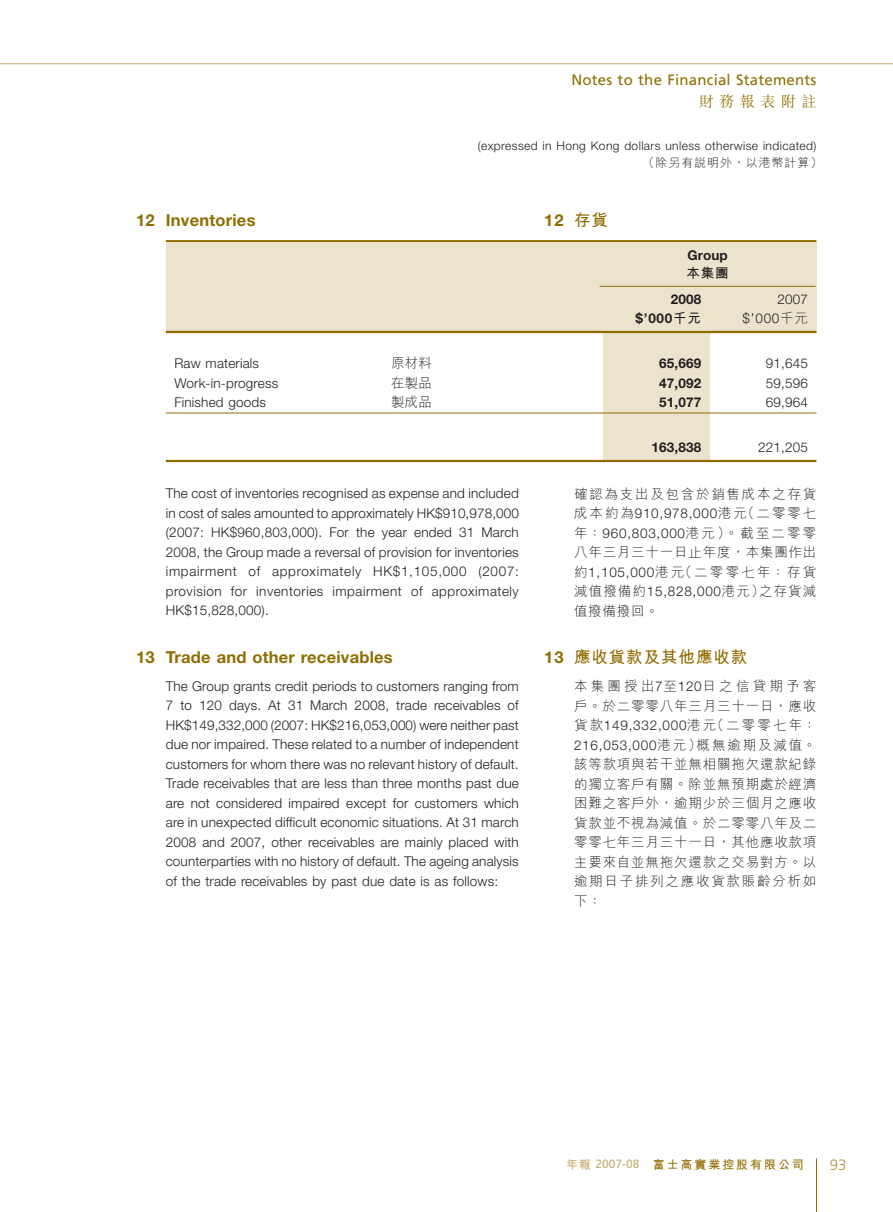
<style>
.page{position:relative;width:893px;height:1212px;background:#fff}
.page>*{position:absolute;margin:0;border:0;box-sizing:border-box;transform-origin:0 0}
.t1{font:700 16.5px "Helvetica Neue LT Std";letter-spacing:.015em;color:#906d00}
.t2{font:700 16.5px "M Hei HK";letter-spacing:.055em;color:#906d00}
.t3{font:15px/22.5px "Frutiger LT Std";letter-spacing:.015em;color:#906d00;text-align:right}
.t4{font:300 15px "Frutiger LT Std";color:#b19146}
.t5{font:300 13.5px/19.5px "Helvetica Neue LT Std";letter-spacing:.015em;color:#231f20;text-align:justify}
.t6{font:300 13.5px/19.5px "M Hei HK";letter-spacing:.06em;color:#231f20;text-align:justify}
.t7{font:700 13.5px/18px "Helvetica Neue LT Std";letter-spacing:.015em;color:#231f20}
.t8{font:300 12px/16.5px "Helvetica Neue LT Std";letter-spacing:.035em;color:#231f20}
.t9{font:700 12px "M Hei HK";letter-spacing:.16em;color:#906d00}
.s1{font-family:"M Sung HK";font-weight:300}
.s2{font-family:"M Hei HK"}
.s3{font-family:"Helvetica Neue LT Std"}
.s4{color:#c7ac72}
.s5{font-family:"Frutiger LT Std";font-weight:400;color:#c7ac72}
</style>
<div class="page">
<hr style="left:0;top:63px;width:893px;height:1px;background:#c7ac72">
<hr style="left:816px;top:1158px;width:1px;height:54px;background:#906d00">
<hr style="left:166px;top:240px;width:650px;height:2px;background:#906d00">
<div style="left:166px;top:242px;width:650px;height:91px;background:#ece3cd"></div>
<hr style="left:600px;top:286px;width:216px;height:1px;background:#906d00">
<div style="left:604px;top:326px;width:106px;height:134px;background:#ece3cd"></div>
<hr style="left:166px;top:331px;width:650px;height:2px;background:#906d00">
<hr style="left:166px;top:413px;width:650px;height:1px;background:#906d00">
<hr style="left:166px;top:460px;width:650px;height:2px;background:#906d00">
<p class="t3" style="left:571px;top:68px;width:247px">Notes to the Financial Statements<span class="s1">財務報表附註</span></p>
<p class="t1" style="left:136px;top:210px;width:121px">12 Inventories</p>
<p class="t8" style="left:643px;top:138px;width:181px;text-indent:-165px">(expressed in Hong Kong dollars unless otherwise indicated)<span class="s2">（除另有說明外，以港幣計算）</span></p>
<p class="t1" style="left:544px;top:210px;width:65px">12 <span class="s2">存貨</span></p>
<p class="t7" style="left:687px;top:246px;width:44px">Group<span class="s2">本集團</span></p>
<p class="t7" style="left:671px;top:290px;width:32px">2008</p>
<p class="t5" style="left:777px;top:289px;width:32px">2007</p>
<p class="t7" style="left:636px;top:309px;width:67px">$’000<span class="s2">千元</span></p>
<p class="t5" style="left:743px;top:308px;width:67px">$’000<span class="s2">千元</span></p>
<p class="t5" style="left:174px;top:353px;width:86px">Raw materials</p>
<p class="t6" style="left:391px;top:353px;width:42px">原材料</p>
<p class="t7" style="left:659px;top:354px;width:44px">65,669</p>
<p class="t5" style="left:766px;top:353px;width:44px">91,645</p>
<p class="t5" style="left:174px;top:373px;width:105px">Work-in-progress</p>
<p class="t6" style="left:391px;top:373px;width:42px">在製品</p>
<p class="t7" style="left:659px;top:374px;width:44px">47,092</p>
<p class="t5" style="left:766px;top:373px;width:44px">59,596</p>
<p class="t5" style="left:174px;top:392px;width:93px">Finished goods</p>
<p class="t6" style="left:391px;top:392px;width:42px">製成品</p>
<p class="t7" style="left:659px;top:393px;width:44px">51,077</p>
<p class="t5" style="left:766px;top:392px;width:44px">69,964</p>
<p class="t7" style="left:651px;top:438px;width:51px">163,838</p>
<p class="t5" style="left:758px;top:437px;width:51px">221,205</p>
<p class="t5" style="left:166px;top:483px;width:355px">The cost of inventories recognised as expense and included in cost of sales amounted to approximately HK$910,978,000 (2007: HK$960,803,000). For the year ended 31 March 2008, the Group made a reversal of provision for inventories impairment of approximately HK$1,105,000 (2007: provision for inventories impairment of approximately HK$15,828,000).</p>
<p class="t1" style="left:136px;top:647px;width:258px">13 Trade and other receivables</p>
<p class="t5" style="left:166px;top:676px;width:355px">The Group grants credit periods to customers ranging from 7 to 120 days. At 31 March 2008, trade receivables of HK$149,332,000 (2007: HK$216,053,000) were neither past due nor impaired. These related to a number of independent customers for whom there was no relevant history of default.<br>Trade receivables that are less than three months past due are not considered impaired except for customers which are in unexpected difficult economic situations. At 31 march 2008 and 2007, other receivables are mainly placed with counterparties with no history of default. The ageing analysis of the trade receivables by past due date is as follows:</p>
<p class="t6" style="left:574px;top:483px;width:244px">確認為支出及包含於銷售成本之存貨成本約為<span class="s3">910,978,000</span>港元（二零零七年：<span class="s3">960,803,000</span>港元）。截至二零零八年三月三十一日止年度，本集團作出約<span class="s3">1,105,000</span>港元（二零零七年：存貨減值撥備約<span class="s3">15,828,000</span>港元）之存貨減值撥備撥回。</p>
<p class="t2" style="left:544px;top:645px;width:205px"><span class="s3">13</span> 應收貨款及其他應收款</p>
<p class="t6" style="left:574px;top:676px;width:244px">本集團授出<span class="s3">7</span>至<span class="s3">120</span>日之信貸期予客戶。於二零零八年三月三十一日，應收貨款<span class="s3">149,332,000</span>港元（二零零七年：<span class="s3">216,053,000</span>港元）概無逾期及減值。該等款項與若干並無相關拖欠還款紀錄的獨立客戶有關。除並無預期處於經濟困難之客戶外，逾期少於三個月之應收貨款並不視為減值。於二零零八年及二零零七年三月三十一日，其他應收款項主要來自並無拖欠還款之交易對方。以逾期日子排列之應收貨款賬齡分析如下：</p>
<p class="t9" style="left:566px;top:1156px;width:239px"><span class="s4">年報</span> <span class="s5">2007-08</span> 富士高實業控股有限公司</p>
<p class="t4" style="left:830px;top:1157px;width:18px">93</p>
</div>
